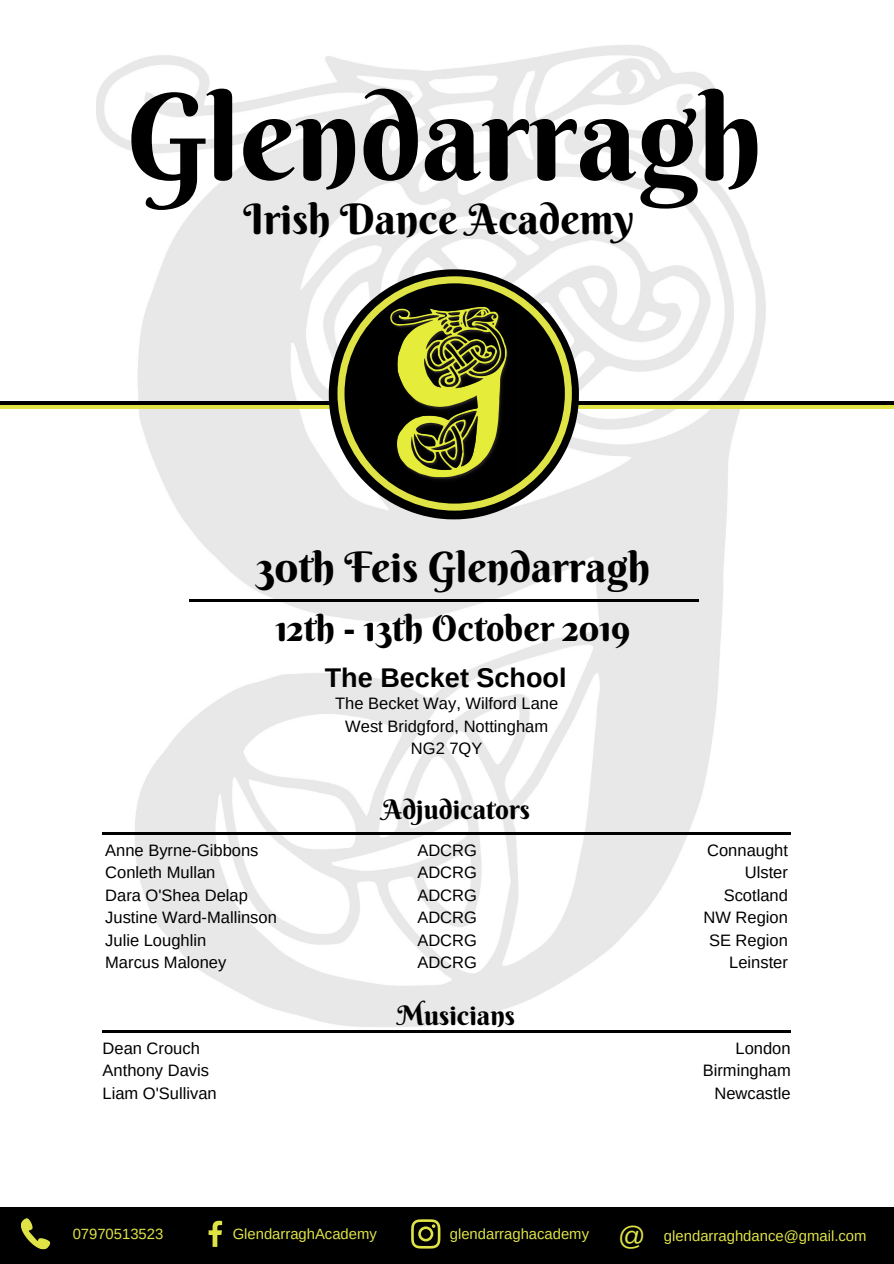
<style>
.page{position:relative;width:894px;height:1264px;background:#fff}
.page>*{position:absolute;margin:0;border:0;box-sizing:border-box;transform-origin:0 0}
.t1{font:120.15px "Berkshire Swash";color:#000}
.t2{font:42px "Berkshire Swash";color:#000}
.t3{font:36px "Berkshire Swash";color:#000}
.t4{font:27px "Berkshire Swash";color:#000}
.t5{font:700 27px "Arimo";color:#000}
.t6{font:16.5px/22.5px "Arimo";color:#000}
.t7{font:14.85px "Arimo";color:#dfe345}
.s1{font-size:27px}
</style>
<div class="page">
<img style="left:96px;top:45px;width:695px;height:988px">
<hr style="left:0;top:404px;width:335px;height:4px;background:#dfe345">
<hr style="left:572px;top:405px;width:321px;height:4px;background:#dfe345">
<svg style="left:329px;top:269px;width:249px;height:250px"></svg>
<hr style="left:551px;top:401px;width:342px;height:4px;background:#000">
<hr style="left:0;top:401px;width:348px;height:4px;background:#000">
<svg style="left:337px;top:276px;width:234px;height:234px;fill:#050504"></svg>
<hr style="left:103px;top:832px;width:687px;height:2px;background:#000">
<hr style="left:103px;top:1030px;width:687px;height:2px;background:#000">
<div style="left:0;top:1207px;width:893px;height:56px;background:#000"></div>
<svg style="left:208px;top:1220px;width:15px;height:27px"></svg>
<svg style="left:411px;top:1219px;width:29px;height:29px"></svg>
<svg style="left:21px;top:1218px;width:30px;height:31px"></svg>
<hr style="left:189px;top:599px;width:509px;height:2px;background:#000">
<h1 class="t1" style="left:126px;top:62px;width:637px">Glendarragh</h1>
<h2 class="t2" style="left:243px;top:193px;width:391px">Irish Dance Academy</h2>
<h2 class="t2" style="left:255px;top:541px;width:396px">30th Feis Glendarragh</h2>
<h3 class="t3" style="left:275px;top:605px;width:356px">12th - 13th October 2019</h3>
<h3 class="t5" style="left:325px;top:663px;width:243px">The Becket School</h3>
<p class="t6" style="left:335px;top:692px;width:224px;text-align:center">The Becket Way, Wilford Lane<br>West Bridgford, Nottingham<br>NG2 7QY</p>
<h3 class="t4" style="left:382px;top:793px;width:149px">Adjudicators</h3>
<p class="t6" style="left:105px;top:838px;width:173px">Anne Byrne-Gibbons<br>Conleth Mullan<br>Dara O'Shea Delap<br>Justine Ward-Mallinson<br>Julie Loughlin<br>Marcus Maloney</p>
<p class="t6" style="left:417px;top:838px;width:61px;text-align:justify">ADCRG ADCRG ADCRG ADCRG ADCRG ADCRG</p>
<p class="t6" style="left:703px;top:838px;width:86px;text-align:right">Connaught<br>Ulster<br>Scotland<br>NW Region<br>SE Region<br>Leinster</p>
<h3 class="t4" style="left:397px;top:998px;width:120px">Musicians</h3>
<p class="t6" style="left:102px;top:1036px;width:116px">Dean Crouch<br>Anthony Davis<br>Liam O'Sullivan</p>
<p class="t6" style="left:702px;top:1036px;width:90px;text-align:right">London<br>Birmingham<br>Newcastle</p>
<p class="t7" style="left:73px;top:1225px;width:92px">07970513523</p>
<p class="t7" style="left:233px;top:1225px;width:146px">GlendarraghAcademy</p>
<p class="t7" style="left:449px;top:1227px;width:418px">glendarraghacademy <span class="s1">@</span> glendarraghdance@gmail.com</p>
</div>
